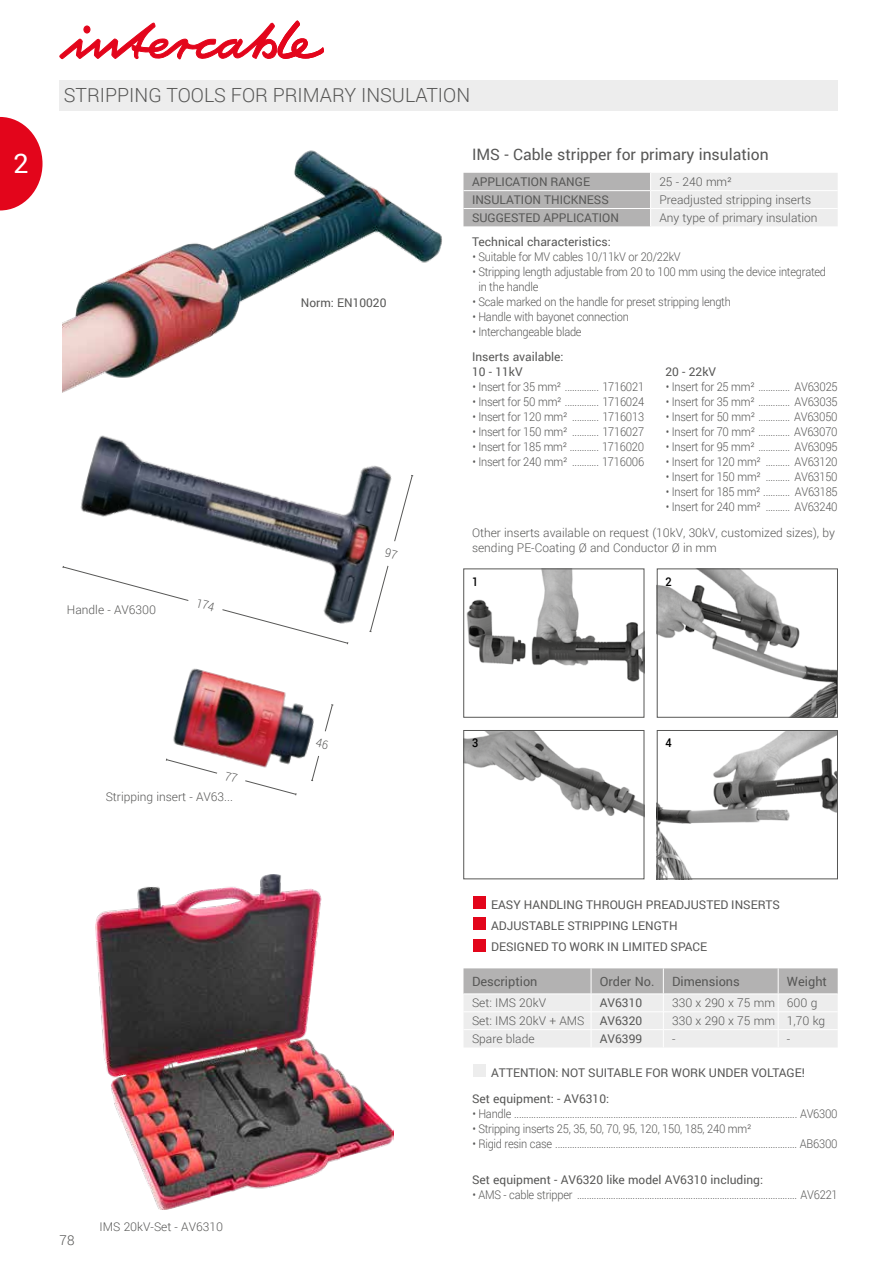
<style>
.page{position:relative;width:893px;height:1263px;background:#fff}
.page>*{position:absolute;margin:0;border:0;box-sizing:border-box;transform-origin:0 0}
.t1{font:27px "Roboto";color:#fff}
.t2{font:300 19.5px "Roboto";color:#575756}
.t3{font:15.75px "Roboto";color:#575756}
.t4{font:300 13.5px "Roboto";color:#575756}
.t5{font:12.75px "Roboto";color:#575756}
.t6{font:300 12px/15px "Roboto";letter-spacing:-.02em;color:#575756;scale:.92 1}
.t7{font:12px/21.3px "Roboto";color:#575756}
.t8{font:300 12px/15px "Roboto";color:#575756}
.t9{font:300 12px "Roboto";letter-spacing:-.02em;color:#575756}
.t10{font:500 12px "Roboto";color:#000;scale:.92 1}
</style>
<div class="page">
<div style="left:60px;top:80px;width:778px;height:31px;background:#ededed"></div>
<svg style="left:60px;top:21px;width:264px;height:38px"></svg>
<svg style="left:463px;top:173px;width:375px;height:53px;background:#d1d1d1"></svg>
<svg style="left:463px;top:968px;width:375px;height:79px;background:#dbdbdb"></svg>
<img style="left:63px;top:150px;width:379px;height:243px">
<img style="left:173px;top:668px;width:138px;height:91px">
<img style="left:80px;top:435px;width:311px;height:188px">
<img style="left:95px;top:874px;width:299px;height:336px">
<img style="left:659px;top:571px;width:177px;height:144px">
<div style="left:657px;top:569px;width:181px;height:148px;border:1px solid #575756"></div>
<img style="left:466px;top:571px;width:176px;height:111px">
<div style="left:463px;top:569px;width:181px;height:148px;border:1px solid #575756"></div>
<img style="left:465px;top:732px;width:177px;height:84px">
<div style="left:463px;top:730px;width:181px;height:149px;border:1px solid #575756"></div>
<img style="left:659px;top:732px;width:177px;height:145px">
<div style="left:657px;top:730px;width:181px;height:149px;border:1px solid #575756"></div>
<div style="left:473px;top:896px;width:12px;height:13px;background:#e3051b"></div>
<div style="left:473px;top:917px;width:12px;height:13px;background:#e3051b"></div>
<div style="left:473px;top:939px;width:12px;height:12px;background:#e3051b"></div>
<div style="left:473px;top:1064px;width:12px;height:13px;background:#ededed"></div>
<svg style="left:0;top:117px;width:43px;height:93px"></svg>
<svg style="left:166px;top:758px;width:131px;height:38px"></svg>
<svg style="left:311px;top:704px;width:23px;height:77px"></svg>
<svg style="left:62px;top:565px;width:286px;height:80px"></svg>
<svg style="left:369px;top:475px;width:45px;height:157px"></svg>
<h1 class="t1" style="left:14px;top:145px;width:17px">2</h1>
<h2 class="t2" style="left:64px;top:82px;width:408px">STRIPPING TOOLS FOR PRIMARY INSULATION</h2>
<h3 class="t3" style="left:472px;top:143px;width:298px">IMS - Cable stripper for primary insulation</h3>
<p class="t8" style="left:67px;top:601px;width:91px">Handle - AV6300</p>
<p class="t7" style="left:301px;top:292px;width:87px">Norm: EN10020</p>
<p class="t7" style="left:472px;top:170px;width:120px">APPLICATION RANGE</p>
<p class="t9" style="left:659px;top:173px;width:74px">25 - 240 mm²</p>
<p class="t7" style="left:472px;top:188px;width:138px">INSULATION THICKNESS</p>
<p class="t8" style="left:659px;top:192px;width:153px">Preadjusted stripping inserts</p>
<p class="t7" style="left:472px;top:206px;width:148px">SUGGESTED APPLICATION</p>
<p class="t8" style="left:659px;top:210px;width:160px">Any type of primary insulation</p>
<p class="t7" style="left:472px;top:230px;width:140px">Technical characteristics:</p>
<p class="t6" style="left:472px;top:248px;width:228px">• Suitable for MV cables 10/11kV or 20/22kV</p>
<p class="t6" style="left:478px;top:263px;width:379px;text-indent:-6px">• Stripping length adjustable from 20 to 100 mm using the device integrated in the handle</p>
<p class="t6" style="left:472px;top:293px;width:282px">• Scale marked on the handle for preset stripping length</p>
<p class="t6" style="left:472px;top:308px;width:172px">• Handle with bayonet connection</p>
<p class="t6" style="left:472px;top:323px;width:120px">• Interchangeable blade</p>
<p class="t7" style="left:472px;top:349px;width:93px;line-height:15px">Inserts available:<br>10 - 11kV</p>
<p class="t6" style="left:472px;top:379px;width:188px">• Insert for 35 mm² .............. 1716021</p>
<p class="t6" style="left:472px;top:394px;width:188px">• Insert for 50 mm² .............. 1716024</p>
<p class="t6" style="left:472px;top:409px;width:188px">• Insert for 120 mm² ........... 1716013</p>
<p class="t6" style="left:472px;top:424px;width:188px">• Insert for 150 mm² ........... 1716027</p>
<p class="t6" style="left:472px;top:439px;width:188px">• Insert for 185 mm² ............ 1716020</p>
<p class="t6" style="left:472px;top:454px;width:188px">• Insert for 240 mm² ........... 1716006</p>
<p class="t7" style="left:665px;top:361px;width:52px">20 - 22kV</p>
<p class="t6" style="left:666px;top:379px;width:188px">• Insert for 25 mm² ............. AV63025</p>
<p class="t6" style="left:666px;top:394px;width:188px">• Insert for 35 mm² ............. AV63035</p>
<p class="t6" style="left:666px;top:409px;width:188px">• Insert for 50 mm² ............. AV63050</p>
<p class="t6" style="left:666px;top:424px;width:188px">• Insert for 70 mm² ............. AV63070</p>
<p class="t6" style="left:666px;top:439px;width:188px">• Insert for 95 mm² ............. AV63095</p>
<p class="t6" style="left:666px;top:454px;width:188px">• Insert for 120 mm² .......... AV63120</p>
<p class="t6" style="left:666px;top:469px;width:188px">• Insert for 150 mm² .......... AV63150</p>
<p class="t6" style="left:666px;top:484px;width:188px">• Insert for 185 mm² ........... AV63185</p>
<p class="t6" style="left:666px;top:499px;width:188px">• Insert for 240 mm² .......... AV63240</p>
<p class="t8" style="left:472px;top:524px;width:364px">Other inserts available on request (10kV, 30kV, customized sizes), by sending PE-Coating Ø and Conductor Ø in mm</p>
<p class="t10" style="left:472px;top:573px;width:8px">1</p>
<p class="t10" style="left:665px;top:573px;width:8px">2</p>
<p class="t8" style="left:106px;top:788px;width:129px">Stripping insert - AV63...</p>
<p class="t4" style="left:60px;top:1231px;width:16px">78</p>
<p class="t8" style="left:100px;top:1219px;width:125px">IMS 20kV-Set - AV6310</p>
<p class="t10" style="left:472px;top:734px;width:8px">3</p>
<p class="t10" style="left:665px;top:734px;width:8px">4</p>
<p class="t7" style="left:491px;top:893px;width:290px">EASY HANDLING THROUGH PREADJUSTED INSERTS<br>ADJUSTABLE STRIPPING LENGTH<br>DESIGNED TO WORK IN LIMITED SPACE</p>
<p class="t5" style="left:472px;top:972px;width:67px">Description</p>
<p class="t5" style="left:600px;top:972px;width:56px">Order No.</p>
<p class="t5" style="left:672px;top:972px;width:69px">Dimensions</p>
<p class="t5" style="left:787px;top:972px;width:42px">Weight</p>
<p class="t8" style="left:472px;top:995px;width:76px">Set: IMS 20kV</p>
<p class="t7" style="left:600px;top:992px;width:44px">AV6310</p>
<p class="t8" style="left:672px;top:995px;width:147px">330 x 290 x 75 mm 600 g</p>
<p class="t8" style="left:472px;top:1013px;width:114px">Set: IMS 20kV + AMS</p>
<p class="t7" style="left:600px;top:1009px;width:44px">AV6320</p>
<p class="t8" style="left:672px;top:1013px;width:155px">330 x 290 x 75 mm 1,70 kg</p>
<p class="t8" style="left:472px;top:1031px;width:64px">Spare blade</p>
<p class="t7" style="left:600px;top:1027px;width:44px">AV6399</p>
<p class="t9" style="left:672px;top:1030px;width:5px">-</p>
<p class="t9" style="left:787px;top:1030px;width:5px">-</p>
<p class="t7" style="left:491px;top:1062px;width:315px">ATTENTION: NOT SUITABLE FOR WORK UNDER VOLTAGE!</p>
<p class="t7" style="left:472px;top:1087px;width:139px">Set equipment: - AV6310:</p>
<p class="t6" style="left:472px;top:1106px;width:399px">• Handle ..................................................................................................................... AV6300</p>
<p class="t6" style="left:472px;top:1121px;width:305px">• Stripping inserts 25, 35, 50, 70, 95, 120, 150, 185, 240 mm²</p>
<p class="t6" style="left:472px;top:1136px;width:398px">• Rigid resin case .................................................................................................... AB6300</p>
<p class="t7" style="left:472px;top:1169px;width:293px">Set equipment - AV6320 like model AV6310 including:</p>
<p class="t6" style="left:472px;top:1187px;width:398px">• AMS - cable stripper ........................................................................................... AV6221</p>
</div>
